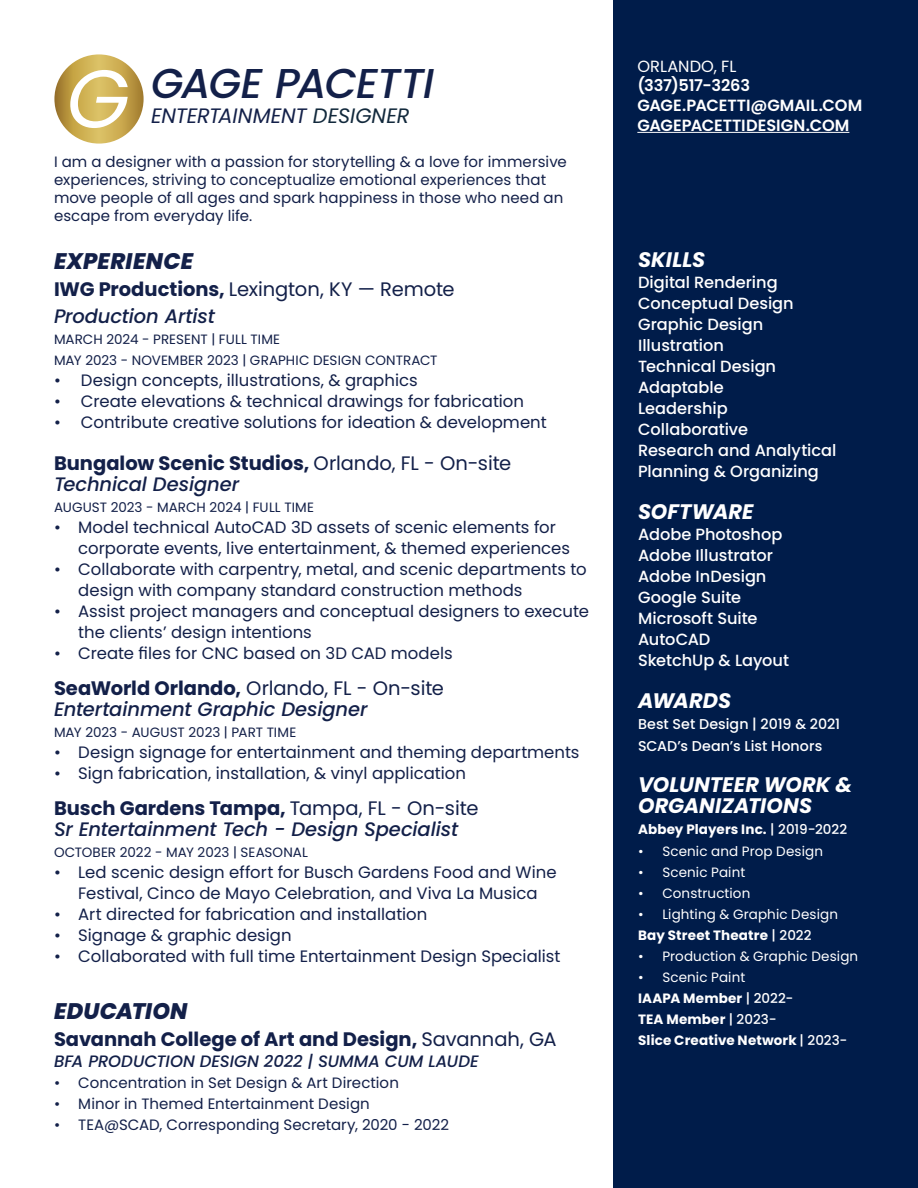
<style>
.page{position:relative;width:918px;height:1188px;background:#fff}
.page>*{position:absolute;margin:0;border:0;box-sizing:border-box;transform-origin:0 0}
.t1{font:italic 500 41.7px "Poppins";letter-spacing:-.025em;color:#132049}
.t2{font:italic 800 22.5px "Poppins";letter-spacing:.005em;color:#132049}
.t3{font:italic 700 21px/21px "Poppins";color:#fff}
.t4{font:italic 20.85px "Poppins";letter-spacing:-.015em;color:#132049}
.t5{font:italic 500 19.5px/21px "Poppins";letter-spacing:-.005em;color:#132049}
.t6{font:700 19.5px/21px "Poppins";color:#132049}
.t7{font:19.5px/27px "Poppins";letter-spacing:-.005em;color:#132049}
.t8{font:16.5px/21px "Poppins";color:#132049}
.t9{font:italic 500 16.5px "Poppins";color:#132049}
.t10{font:500 16.2px/21px "Poppins";letter-spacing:-.005em;color:#fff}
.t11{font:600 16.2px/19.8px "Poppins";letter-spacing:-.005em;color:#fff}
.t12{font:16.2px "Poppins";letter-spacing:.005em;color:#fff}
.t13{font:15px/18px "Poppins";letter-spacing:.005em;color:#132049}
.t14{font:500 14.25px/21px "Poppins";letter-spacing:.005em;color:#fff}
.t15{font:13.5px/21px "Poppins";color:#132049}
.t16{font:13.5px/21px "Poppins";letter-spacing:.01em;color:#fff}
.t17{font:700 13.5px/21px "Poppins";letter-spacing:.01em;color:#fff}
.s1{color:#12293c}
.s2{font-weight:700}
.s3{font-weight:500;font-style:italic}
.s4{font-weight:400}
.s5{font-weight:700;font-style:normal}
.s6{font-weight:400;font-style:normal}
.s7{font-weight:500}
</style>
<div class="page">
<div style="left:613px;top:0;width:305px;height:1188px;background:#001c4a"></div>
<svg style="left:54px;top:54px;width:90px;height:90px"></svg>
<hr style="left:637px;top:132px;width:212px;height:1px;background:#fff">
<h1 class="t1" style="left:151px;top:59px;width:284px">GAGE PACETTI</h1>
<p class="t4" style="left:151px;top:103px;width:260px">ENTERTAINMENT <span class="s1">DESIGNER</span></p>
<p class="t13" style="left:54px;top:153px;width:514px">I am a designer with a passion for storytelling &amp; a love for immersive experiences, striving to conceptualize emotional experiences that move people of all ages and spark happiness in those who need an escape from everyday life.</p>
<h2 class="t2" style="left:54px;top:248px;width:141px">EXPERIENCE</h2>
<p class="t7" style="left:54px;top:276px;width:402px"><span class="s2">IWG Productions,</span> Lexington, KY — Remote<br><span class="s3">Production Artist</span></p>
<p class="t15" style="left:54px;top:329px;width:385px">MARCH 2024 - PRESENT | FULL TIME<br>MAY 2023 - NOVEMBER 2023 | GRAPHIC DESIGN CONTRACT</p>
<p class="t8" style="left:54px;top:370px;width:365px">• Design concepts, illustrations, &amp; graphics</p>
<p class="t8" style="left:54px;top:391px;width:472px">• Create elevations &amp; technical drawings for fabrication</p>
<p class="t8" style="left:54px;top:412px;width:494px">• Contribute creative solutions for ideation &amp; development</p>
<p class="t6" style="left:54px;top:453px;width:459px">Bungalow Scenic Studios, <span class="s4">Orlando, FL - On-site<br></span><span class="s3">Technical Designer</span></p>
<p class="t15" style="left:54px;top:497px;width:262px">AUGUST 2023 - MARCH 2024 | FULL TIME</p>
<p class="t8" style="left:78px;top:517px;width:493px;text-indent:-24px">• Model technical AutoCAD 3D assets of scenic elements for corporate events, live entertainment, &amp; themed experiences</p>
<p class="t8" style="left:78px;top:559px;width:510px;text-indent:-24px">• Collaborate with carpentry, metal, and scenic departments to design with company standard construction methods</p>
<p class="t8" style="left:78px;top:601px;width:512px;text-indent:-24px">• Assist project managers and conceptual designers to execute the clients’ design intentions</p>
<p class="t8" style="left:54px;top:643px;width:400px">• Create files for CNC based on 3D CAD models</p>
<p class="t5" style="left:54px;top:678px;width:392px"><span class="s5">SeaWorld Orlando,</span> <span class="s6">Orlando, FL - On-site<br></span>Entertainment Graphic Designer</p>
<p class="t15" style="left:54px;top:722px;width:244px">MAY 2023 - AUGUST 2023 | PART TIME</p>
<p class="t8" style="left:54px;top:742px;width:527px">• Design signage for entertainment and theming departments</p>
<p class="t8" style="left:54px;top:763px;width:413px">• Sign fabrication, installation, &amp; vinyl application</p>
<p class="t5" style="left:54px;top:798px;width:426px"><span class="s5">Busch Gardens Tampa,</span> <span class="s6">Tampa, FL - On-site<br></span>Sr Entertainment Tech - Design Specialist</p>
<p class="t15" style="left:54px;top:842px;width:255px">OCTOBER 2022 - MAY 2023 | SEASONAL</p>
<p class="t8" style="left:54px;top:862px;width:504px;text-align:center">• Led scenic design effort for Busch Gardens Food and Wine<br>Festival, Cinco de Mayo Celebration, and Viva La Musica</p>
<p class="t8" style="left:54px;top:904px;width:375px">• Art directed for fabrication and installation</p>
<p class="t8" style="left:54px;top:925px;width:239px">• Signage &amp; graphic design</p>
<p class="t8" style="left:54px;top:946px;width:508px">• Collaborated with full time Entertainment Design Specialist</p>
<h2 class="t2" style="left:54px;top:998px;width:135px">EDUCATION</h2>
<p class="t6" style="left:54px;top:1029px;width:504px">Savannah College of Art and Design, <span class="s4">Savannah, GA</span></p>
<p class="t9" style="left:54px;top:1052px;width:426px">BFA PRODUCTION DESIGN 2022 | SUMMA CUM LAUDE</p>
<p class="t13" style="left:54px;top:1074px;width:346px">• Concentration in Set Design &amp; Art Direction</p>
<p class="t13" style="left:54px;top:1095px;width:317px">• Minor in Themed Entertainment Design</p>
<p class="t13" style="left:54px;top:1116px;width:397px">• TEA@SCAD, Corresponding Secretary, 2020 - 2022</p>
<p class="t12" style="left:637px;top:57px;width:101px">ORLANDO, FL</p>
<p class="t11" style="left:637px;top:76px;width:226px">(337)517-3263<br>GAGE.PACETTI@GMAIL.COM<br>GAGEPACETTIDESIGN.COM</p>
<p class="t3" style="left:638px;top:250px;width:69px">SKILLS</p>
<p class="t10" style="left:638px;top:272px;width:200px">Digital Rendering<br>Conceptual Design<br>Graphic Design<br>Illustration<br>Technical Design<br>Adaptable<br>Leadership<br>Collaborative<br>Research and Analytical<br>Planning &amp; Organizing</p>
<p class="t3" style="left:638px;top:502px;width:117px">SOFTWARE</p>
<p class="t10" style="left:638px;top:524px;width:153px">Adobe Photoshop<br>Adobe Illustrator<br>Adobe InDesign<br>Google Suite<br>Microsoft Suite<br>AutoCAD<br>SketchUp &amp; Layout</p>
<p class="t3" style="left:638px;top:691px;width:94px">AWARDS</p>
<p class="t14" style="left:638px;top:714px;width:204px">Best Set Design | 2019 &amp; 2021<br>SCAD’s Dean’s List Honors</p>
<p class="t3" style="left:638px;top:775px;width:216px">VOLUNTEER WORK &amp;<br>ORGANIZATIONS</p>
<p class="t17" style="left:638px;top:819px;width:211px">Abbey Players Inc. <span class="s7">| 2019-2022</span></p>
<p class="t16" style="left:638px;top:840px;width:186px">• Scenic and Prop Design</p>
<p class="t16" style="left:638px;top:861px;width:109px">• Scenic Paint</p>
<p class="t16" style="left:638px;top:882px;width:114px">• Construction</p>
<p class="t16" style="left:638px;top:903px;width:201px">• Lighting &amp; Graphic Design<br><span class="s2">Bay Street Theatre</span> <span class="s7">| 2022</span></p>
<p class="t16" style="left:638px;top:945px;width:222px">• Production &amp; Graphic Design</p>
<p class="t17" style="left:638px;top:966px;width:211px"><span class="s4">• Scenic Paint<br></span>IAAPA Member <span class="s7">| 2022-<br></span>TEA Member <span class="s7">| 2023-<br></span>Slice Creative Network <span class="s7">| 2023-</span></p>
</div>
